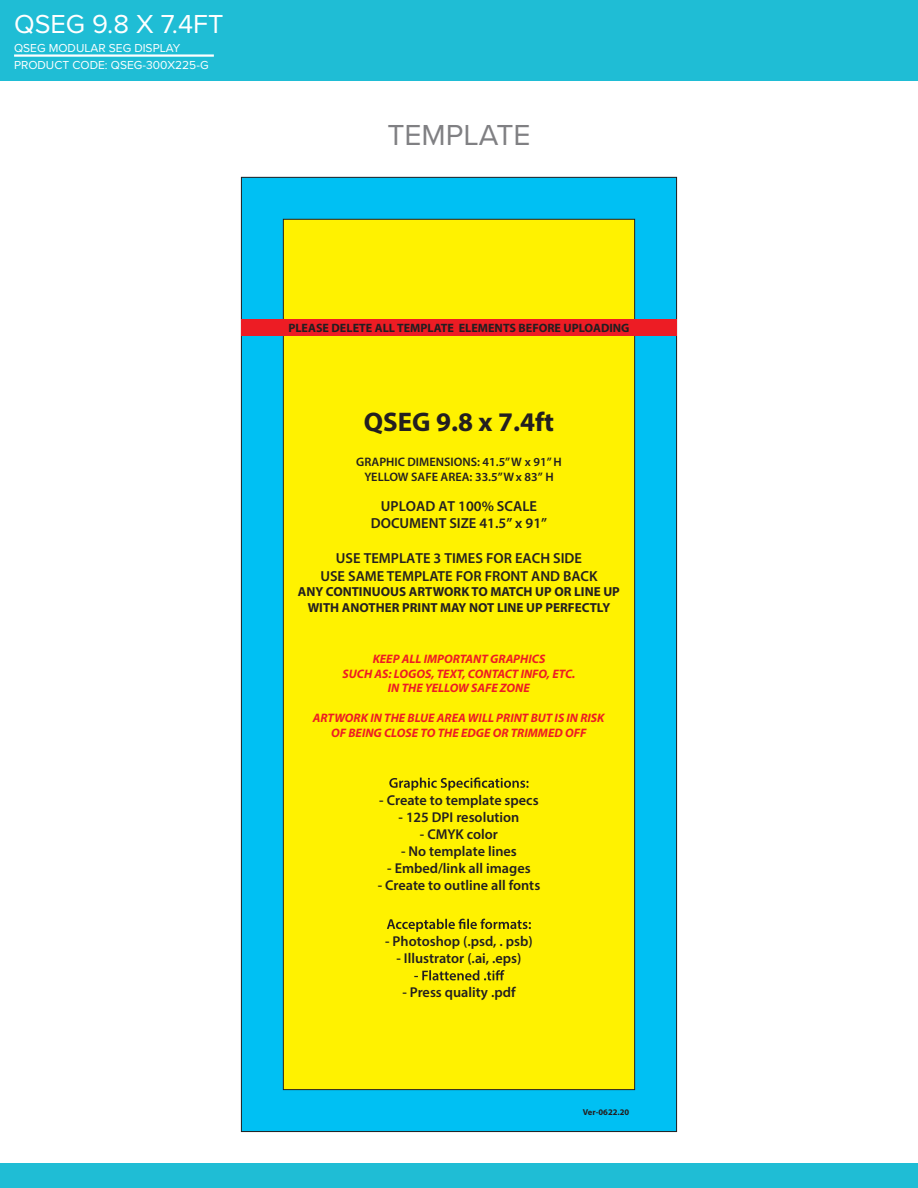
<style>
.page{position:relative;width:918px;height:1188px;background:#fff}
.page>*{position:absolute;margin:0;border:0;box-sizing:border-box;transform-origin:0 0}
.Category_Sub_Title_2{font:30px "Proxima Nova";color:#808083}
.t1{font:700 27px "Myriad Pro";color:#231f20}
.Category_Sub_Title_2-2{font:27px "Proxima Nova";color:#fff}
.t2{font:600 14.55px/17.5px "Myriad Pro";color:#231f20;text-align:center}
.t3{font:600 14.25px "Myriad Pro";color:#231f20}
.t4{font:700 13.05px/15.8px "Myriad Pro";color:#231f20;text-align:center}
.t5{font:italic 700 12.3px/14.9px "Myriad Pro";color:#ed1c24;text-align:center}
.t6{font:600 12.3px/14.9px "Myriad Pro";color:#231f20;text-align:center}
.t7{font:700 12.15px "Myriad Pro";color:#231f20}
.top_page_name_regula{font:12px "Proxima Nova";color:#fff}
.t8{font:700 8.55px "Myriad Pro";color:#231f20}
</style>
<div class="page">
<div style="left:0;top:1164px;width:918px;height:24px;background:#1fbdd5"></div>
<div style="left:241px;top:177px;width:436px;height:955px;background:#00c0f3"></div>
<div style="left:283px;top:219px;width:352px;height:871px;background:#fff200"></div>
<div style="left:241px;top:319px;width:436px;height:17px;background:#ed1c24"></div>
<svg style="left:389px;top:777px;width:140px;height:14px"></svg>
<svg style="left:387px;top:919px;width:144px;height:13px"></svg>
<svg style="left:414px;top:970px;width:90px;height:10px"></svg>
<div style="left:0;top:0;width:918px;height:81px;background:#1fbdd5"></div>
<hr style="left:14px;top:54px;width:200px;height:3px;background:#fff">
<p class="Category_Sub_Title_2-2" style="left:14px;top:4px;width:211px">QSEG 9.8 X 7.4FT</p>
<p class="top_page_name_regula" style="left:14px;top:56px;width:196px">PRODUCT CODE: QSEG-300X225-G</p>
<p class="top_page_name_regula" style="left:14px;top:39px;width:168px">QSEG MODULAR SEG DISPLAY</p>
<p class="Category_Sub_Title_2" style="left:387px;top:113px;width:145px">TEMPLATE</p>
<p class="t7" style="left:288px;top:320px;width:343px">PLEASE DELETE ALL TEMPLATE ELEMENTS BEFORE UPLOADING</p>
<p class="t1" style="left:364px;top:404px;width:192px">QSEG 9.8 x 7.4ft</p>
<p class="t6" style="left:356px;top:454px;width:207px">GRAPHIC DIMENSIONS: 41.5” W x 91” H<br>YELLOW SAFE AREA: 33.5” W x 83” H</p>
<p class="t2" style="left:371px;top:497px;width:178px">UPLOAD AT 100% SCALE<br>DOCUMENT SIZE 41.5” x 91”</p>
<p class="t2" style="left:320px;top:549px;width:279px">USE TEMPLATE 3 TIMES FOR EACH SIDE<br>USE SAME TEMPLATE FOR FRONT AND BACK</p>
<p class="t4" style="left:298px;top:584px;width:323px">ANY CONTINUOUS ARTWORK TO MATCH UP OR LINE UP<br>WITH ANOTHER PRINT MAY NOT LINE UP PERFECTLY</p>
<p class="t5" style="left:343px;top:651px;width:234px">KEEP ALL IMPORTANT GRAPHICS<br>SUCH AS: LOGOS, TEXT, CONTACT INFO, ETC.<br>IN THE YELLOW SAFE ZONE</p>
<p class="t5" style="left:313px;top:710px;width:293px">ARTWORK IN THE BLUE AREA WILL PRINT BUT IS IN RISK</p>
<p class="t5" style="left:331px;top:725px;width:257px">OF BEING CLOSE TO THE EDGE OR TRIMMED OFF</p>
<p class="t3" style="left:379px;top:791px;width:161px">- Create to template specs</p>
<p class="t3" style="left:399px;top:808px;width:122px">- 125 DPI resolution</p>
<p class="t3" style="left:420px;top:825px;width:80px">- CMYK color</p>
<p class="t3" style="left:401px;top:842px;width:117px">- No template lines</p>
<p class="t3" style="left:387px;top:859px;width:145px">- Embed/link all images</p>
<p class="t3" style="left:378px;top:877px;width:164px">- Create to outline all fonts</p>
<p class="t3" style="left:385px;top:932px;width:149px">- Photoshop (.psd, . psb)</p>
<p class="t3" style="left:396px;top:949px;width:127px">- Illustrator (.ai, .eps)</p>
<p class="t3" style="left:402px;top:984px;width:115px">- Press quality .pdf</p>
<p class="t8" style="left:583px;top:1107px;width:48px">Ver-0622.20</p>
</div>
